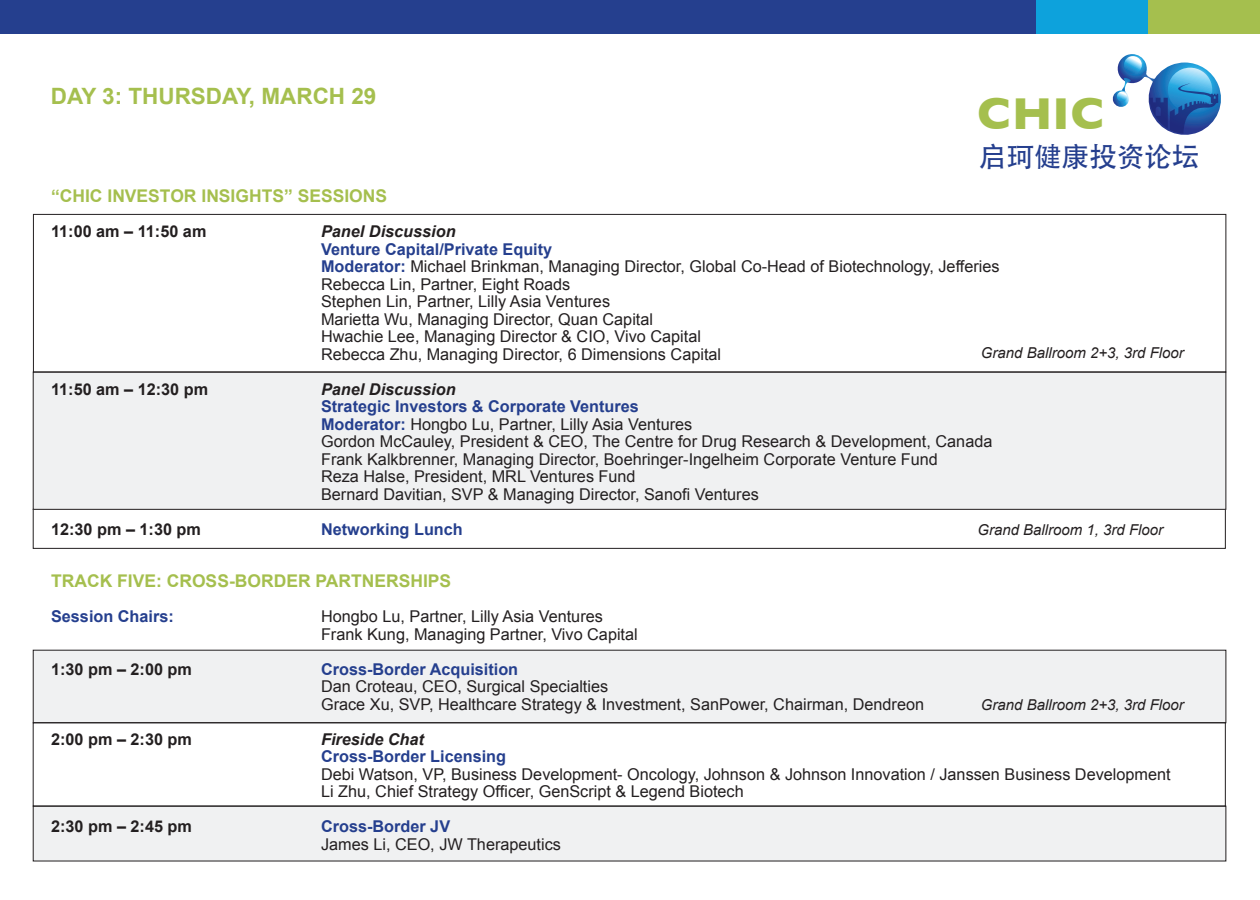
<style>
.page{position:relative;width:1260px;height:900px;background:#fff}
.page>*{position:absolute;margin:0;border:0;box-sizing:border-box;transform-origin:0 0}
.t1{font:700 45.5px "Gill Sans";color:#a5bf4e}
.t2{font:27.5px "Sim Sun G Bpc EUC H";color:#253f8e}
.t3{font:700 22.5px "Arial";color:#a5bf4e}
.t4{font:700 17.5px "Arial";color:#a5bf4e}
.t5{font:16.25px/17.5px "Arial";color:#231f20}
.t6{font:700 16.25px "Arial";color:#253f8e}
.t7{font:700 16.25px "Arial";color:#231f20}
.t8{font:italic 700 16.25px "Arial";color:#231f20}
.t9{font:italic 15px "Arial";color:#231f20}
.s1{font-weight:700;color:#253f8e}
</style>
<div class="page">
<div style="left:33px;top:509px;width:1192px;height:39px;border:1px solid #231f20"></div>
<div style="left:33px;top:806px;width:1193px;height:55px;background:#f0f1f2"></div>
<div style="left:33px;top:806px;width:1193px;height:55px;border:1px solid #231f20"></div>
<div style="left:33px;top:650px;width:1193px;height:73px;background:#f0f1f2"></div>
<div style="left:33px;top:650px;width:1193px;height:73px;border:1px solid #231f20"></div>
<div style="left:33px;top:372px;width:1193px;height:137px;background:#f0f1f2"></div>
<div style="left:33px;top:372px;width:1193px;height:137px;border:1px solid #231f20"></div>
<div style="left:0;top:0;width:1037px;height:34px;background:#253f8e"></div>
<div style="left:1148px;top:0;width:112px;height:34px;background:#a5bf4e"></div>
<div style="left:1037px;top:0;width:111px;height:34px;background:#0da2dc"></div>
<div style="left:33px;top:214px;width:1193px;height:158px;border:1px solid #231f20"></div>
<svg style="left:1112px;top:54px;width:109px;height:81px"></svg>
<h3 class="t3" style="left:51px;top:81px;width:327px">DAY 3: THURSDAY, MARCH 29</h3>
<h1 class="t1" style="left:977px;top:78px;width:129px">CHIC</h1>
<h2 class="t2" style="left:979px;top:141px;width:222px">启珂健康投资论坛</h2>
<p class="t4" style="left:51px;top:184px;width:338px">“CHIC INVESTOR INSIGHTS” SESSIONS</p>
<p class="t7" style="left:51px;top:221px;width:157px">11:00 am – 11:50 am</p>
<p class="t8" style="left:321px;top:221px;width:136px">Panel Discussion</p>
<p class="t5" style="left:321px;top:240px;width:680px"><span class="s1">Venture Capital/Private Equity<br>Moderator:</span> Michael Brinkman, Managing Director, Global Co-Head of Biotechnology, Jefferies Rebecca Lin, Partner, Eight Roads<br>Stephen Lin, Partner, Lilly Asia Ventures<br>Marietta Wu, Managing Director, Quan Capital<br>Hwachie Lee, Managing Director &amp; CIO, Vivo Capital<br>Rebecca Zhu, Managing Director, 6 Dimensions Capital</p>
<p class="t7" style="left:51px;top:378px;width:159px">11:50 am – 12:30 pm</p>
<p class="t8" style="left:321px;top:378px;width:136px">Panel Discussion</p>
<p class="t5" style="left:321px;top:398px;width:673px"><span class="s1">Strategic Investors &amp; Corporate Ventures<br>Moderator:</span> Hongbo Lu, Partner, Lilly Asia Ventures<br>Gordon McCauley, President &amp; CEO, The Centre for Drug Research &amp; Development, Canada Frank Kalkbrenner, Managing Director, Boehringer-Ingelheim Corporate Venture Fund<br>Reza Halse, President, MRL Ventures Fund<br>Bernard Davitian, SVP &amp; Managing Director, Sanofi Ventures</p>
<p class="t7" style="left:51px;top:518px;width:151px">12:30 pm – 1:30 pm</p>
<p class="t6" style="left:321px;top:518px;width:143px">Networking Lunch</p>
<p class="t4" style="left:51px;top:569px;width:402px">TRACK FIVE: CROSS-BORDER PARTNERSHIPS</p>
<p class="t6" style="left:51px;top:606px;width:124px">Session Chairs:</p>
<p class="t5" style="left:321px;top:608px;width:318px">Hongbo Lu, Partner, Lilly Asia Ventures<br>Frank Kung, Managing Partner, Vivo Capital</p>
<p class="t7" style="left:51px;top:658px;width:142px">1:30 pm – 2:00 pm</p>
<p class="t6" style="left:321px;top:658px;width:199px">Cross-Border Acquisition</p>
<p class="t5" style="left:321px;top:678px;width:605px">Dan Croteau, CEO, Surgical Specialties<br>Grace Xu, SVP, Healthcare Strategy &amp; Investment, SanPower, Chairman, Dendreon</p>
<p class="t7" style="left:51px;top:728px;width:142px">2:00 pm – 2:30 pm</p>
<p class="t8" style="left:321px;top:728px;width:104px">Fireside Chat</p>
<p class="t6" style="left:321px;top:746px;width:187px">Cross-Border Licensing</p>
<p class="t5" style="left:321px;top:765px;width:851px">Debi Watson, VP, Business Development- Oncology, Johnson &amp; Johnson Innovation / Janssen Business Development<br>Li Zhu, Chief Strategy Officer, GenScript &amp; Legend Biotech</p>
<p class="t7" style="left:51px;top:816px;width:142px">2:30 pm – 2:45 pm</p>
<p class="t6" style="left:321px;top:816px;width:131px">Cross-Border JV</p>
<p class="t5" style="left:321px;top:835px;width:241px">James Li, CEO, JW Therapeutics</p>
<p class="t9" style="left:981px;top:343px;width:204px">Grand Ballroom 2+3, 3rd Floor</p>
<p class="t9" style="left:977px;top:520px;width:187px">Grand Ballroom 1, 3rd Floor</p>
<p class="t9" style="left:981px;top:695px;width:204px">Grand Ballroom 2+3, 3rd Floor</p>
</div>
